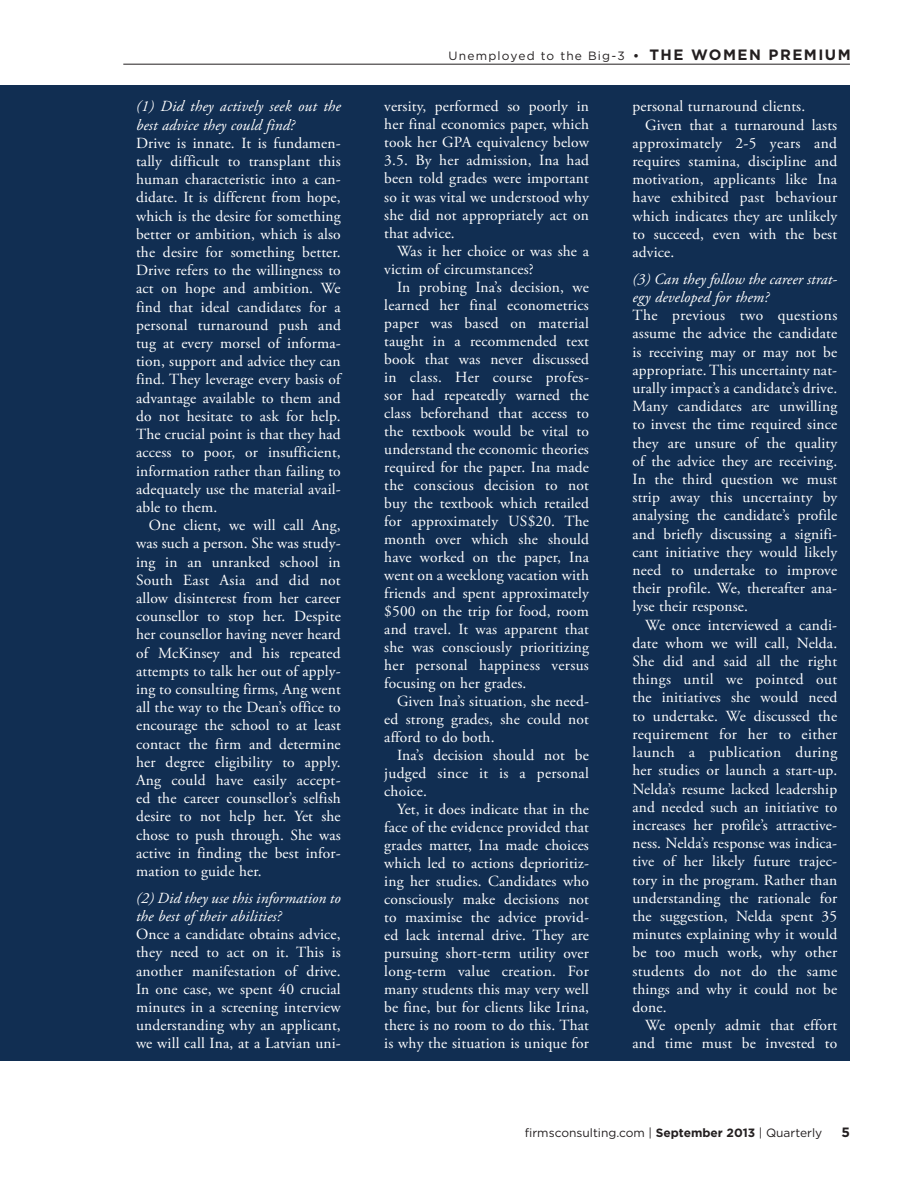
<style>
.page{position:relative;width:918px;height:1188px;background:#fff}
.page>*{position:absolute;margin:0;border:0;box-sizing:border-box;transform-origin:0 0}
.Body_indent{font:15.45px/18.1px "Adobe Garamond Pro";letter-spacing:.01em;color:#fff;text-align:justify}
.Body_indent-2{font:italic 15.45px/18.1px "Adobe Garamond Pro";letter-spacing:.01em;color:#fff}
.t1{font:700 13.5px "Gotham";color:#231f20}
.t2{font:12px "Gotham";color:#231f20}
.t3{font:12px "Gotham";letter-spacing:.1em;color:#231f20}
.s1{font-weight:700}
.s2{font-weight:700;font-size:15px}
</style>
<div class="page">
<hr style="left:123px;top:64px;width:727px;height:1px;background:#231f20">
<div style="left:0;top:85px;width:850px;height:975px;background:#112e52"></div>
<p class="Body_indent-2" style="left:136px;top:98px;width:206px">(1) Did they actively seek out the best advice they could find?</p>
<p class="Body_indent" style="left:136px;top:134px;width:206px">Drive is innate. It is fundamen&shy;tally difficult to transplant this human characteristic into a can&shy;didate. It is different from hope, which is the desire for something better or ambition, which is also the desire for something better.<br>Drive refers to the willingness to act on hope and ambition. We find that ideal candidates for a personal turnaround push and tug at every morsel of informa&shy;tion, support and advice they can find. They leverage every basis of advantage available to them and do not hesitate to ask for help.<br>The crucial point is that they had access to poor, or insufficient, information rather than failing to adequately use the material avail&shy;able to them.</p>
<p class="Body_indent" style="left:136px;top:517px;width:206px;text-indent:13px">One client, we will call Ang, was such a person. She was study&shy;ing in an unranked school in South East Asia and did not allow disinterest from her career counsellor to stop her. Despite her counsellor having never heard of McKinsey and his repeated attempts to talk her out of apply&shy;ing to consulting firms, Ang went all the way to the Dean’s office to encourage the school to at least contact the firm and determine her degree eligibility to apply.<br>Ang could have easily accept&shy;ed the career counsellor’s selfish desire to not help her. Yet she chose to push through. She was active in finding the best infor&shy;mation to guide her.</p>
<p class="Body_indent-2" style="left:136px;top:889px;width:206px">(2) Did they use this information to the best of their abilities?</p>
<p class="Body_indent" style="left:136px;top:926px;width:206px">Once a candidate obtains advice, they need to act on it. This is another manifestation of drive.<br>In one case, we spent 40 crucial minutes in a screening interview understanding why an applicant, we will call Ina, at a Latvian uni-</p>
<p class="t3" style="left:449px;top:49px;width:404px">Unemployed to the Big-3 <span class="s1">•</span> <span class="s2">THE WOMEN PREMIUM</span></p>
<p class="Body_indent" style="left:384px;top:98px;width:206px">versity, performed so poorly in her final economics paper, which took her GPA equivalency below 3.5. By her admission, Ina had been told grades were important so it was vital we understood why she did not appropriately act on that advice.</p>
<p class="Body_indent" style="left:384px;top:242px;width:206px;text-indent:13px">Was it her choice or was she a victim of circumstances?</p>
<p class="Body_indent" style="left:384px;top:278px;width:206px;text-indent:13px">In probing Ina’s decision, we learned her final econometrics paper was based on material taught in a recommended text book that was never discussed in class. Her course profes&shy;sor had repeatedly warned the class beforehand that access to the textbook would be vital to understand the economic theories required for the paper. Ina made the conscious decision to not buy the textbook which retailed for approximately US$20. The month over which she should have worked on the paper, Ina went on a weeklong vacation with friends and spent approximately $500 on the trip for food, room and travel. It was apparent that she was consciously prioritizing her personal happiness versus focusing on her grades.</p>
<p class="Body_indent" style="left:384px;top:693px;width:206px;text-indent:13px">Given Ina’s situation, she need&shy;ed strong grades, she could not afford to do both.</p>
<p class="Body_indent" style="left:384px;top:747px;width:206px;text-indent:13px">Ina’s decision should not be judged since it is a personal choice.</p>
<p class="Body_indent" style="left:384px;top:801px;width:206px;text-indent:13px">Yet, it does indicate that in the face of the evidence provided that grades matter, Ina made choices which led to actions deprioritiz&shy;ing her studies. Candidates who consciously make decisions not to maximise the advice provid&shy;ed lack internal drive. They are pursuing short-term utility over long-term value creation. For many students this may very well be fine, but for clients like Irina, there is no room to do this. That is why the situation is unique for</p>
<p class="Body_indent" style="left:633px;top:98px;width:174px">personal turnaround clients.</p>
<p class="Body_indent" style="left:633px;top:116px;width:206px;text-indent:13px">Given that a turnaround lasts approximately 2-5 years and requires stamina, discipline and motivation, applicants like Ina have exhibited past behaviour which indicates they are unlikely to succeed, even with the best advice.</p>
<p class="Body_indent-2" style="left:633px;top:270px;width:206px">(3) Can they follow the career strat&shy;egy developed for them?</p>
<p class="Body_indent" style="left:633px;top:307px;width:206px">The previous two questions assume the advice the candidate is receiving may or may not be appropriate. This uncertainty nat&shy;urally impact’s a candidate’s drive.<br>Many candidates are unwilling to invest the time required since they are unsure of the quality of the advice they are receiving.<br>In the third question we must strip away this uncertainty by analysing the candidate’s profile and briefly discussing a signifi&shy;cant initiative they would likely need to undertake to improve their profile. We, thereafter ana&shy;lyse their response.</p>
<p class="Body_indent" style="left:633px;top:616px;width:206px;text-indent:13px">We once interviewed a candi&shy;date whom we will call, Nelda.<br>She did and said all the right things until we pointed out the initiatives she would need to undertake. We discussed the requirement for her to either launch a publication during her studies or launch a start-up.<br>Nelda’s resume lacked leadership and needed such an initiative to increases her profile’s attractive&shy;ness. Nelda’s response was indica&shy;tive of her likely future trajec&shy;tory in the program. Rather than understanding the rationale for the suggestion, Nelda spent 35 minutes explaining why it would be too much work, why other students do not do the same things and why it could not be done.</p>
<p class="Body_indent" style="left:633px;top:1017px;width:206px;text-align:right">We openly admit that effort and time must be invested to</p>
<p class="t2" style="left:525px;top:1126px;width:299px">firmsconsulting.com | <span class="s1">SEPTEMBER 2013</span> | Quarterly</p>
<p class="t1" style="left:841px;top:1124px;width:10px">5</p>
</div>
